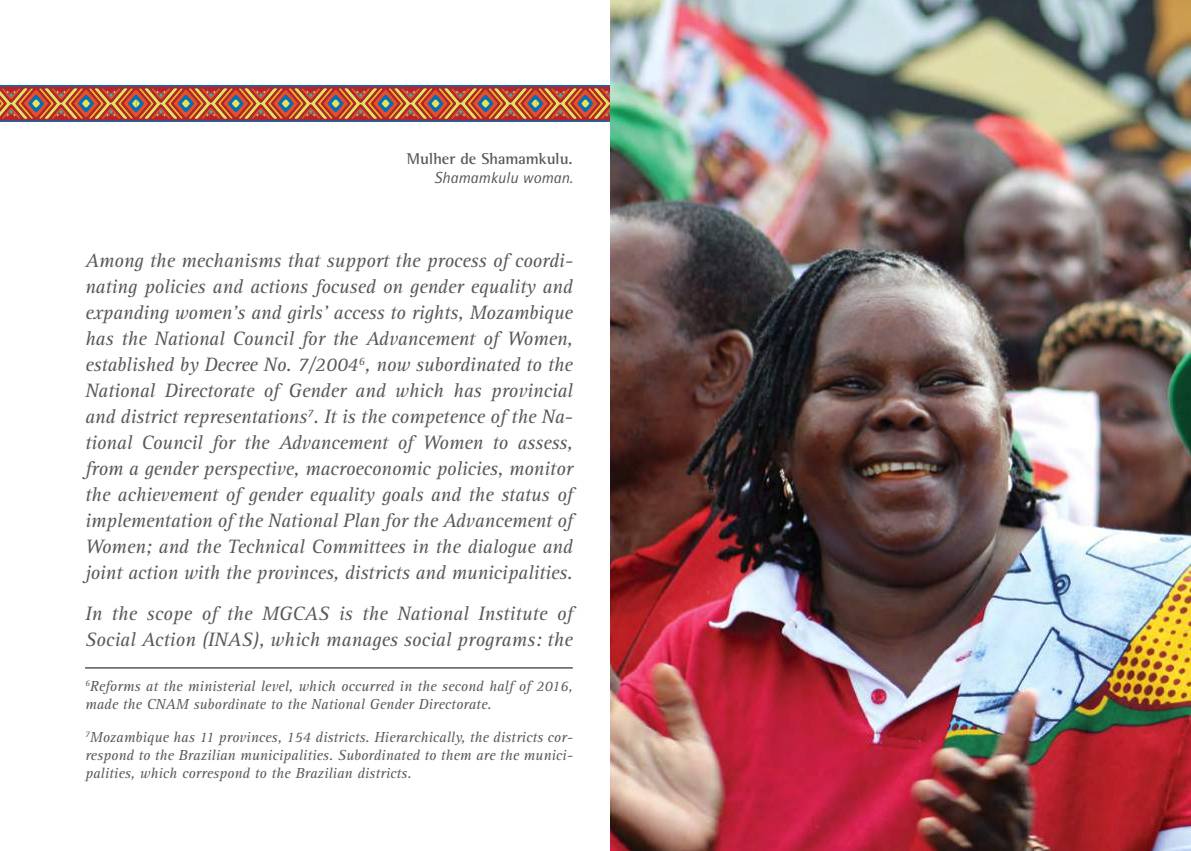
<style>
.page{position:relative;width:1191px;height:851px;background:#fff}
.page>*{position:absolute;margin:0;border:0;box-sizing:border-box;transform-origin:0 0}
.t1{font:20px/26px "Rotis Serif 56 Italic";color:#58595b;text-align:justify}
.t2{font:16px "Rotis Semi Serif 65 Bold";color:#58595b}
.t3{font:16px "Rotis Semi Sans 56 Italic";color:#58595b}
.t4{font:15px/18px "Rotis Serif 56 Italic";color:#58595b}
</style>
<div class="page">
<div style="left:0;top:85px;width:839px;height:37px;background:#694366"></div>
<svg style="left:0;top:86px;width:610px;height:34px;background:#b56141"></svg>
<img style="left:610px;top:0;width:581px;height:850px">
<hr style="left:85px;top:667px;width:488px;height:1px;background:#58595b">
<p class="t2" style="left:407px;top:149px;width:167px">Mulher de Shamamkulu.</p>
<p class="t3" style="left:434px;top:168px;width:140px">Shamamkulu woman.</p>
<p class="t1" style="left:85px;top:248px;width:489px">Among the mechanisms that support the process of coordi&shy;nating policies and actions focused on gender equality and expanding women’s and girls’ access to rights, Mozambique has the National Council for the Advancement of Women, established by Decree No. 7/2004<sup>6</sup>, now subordinated to the National Directorate of Gender and which has provincial and district representations<sup>7</sup>. It is the competence of the Na&shy;tional Council for the Advancement of Women to assess, from a gender perspective, macroeconomic policies, monitor the achievement of gender equality goals and the status of implementation of the National Plan for the Advancement of Women; and the Technical Committees in the dialogue and joint action with the provinces, districts and municipalities.</p>
<p class="t1" style="left:85px;top:600px;width:489px">In the scope of the MGCAS is the National Institute of<br>Social Action (INAS), which manages social programs: the</p>
<p class="t4" style="left:85px;top:677px;width:489px"><sup>6</sup>Reforms at the ministerial level, which occurred in the second half of 2016, made the CNAM subordinate to the National Gender Directorate.</p>
<p class="t4" style="left:85px;top:728px;width:489px;text-align:justify"><sup>7</sup>Mozambique has 11 provinces, 154 districts. Hierarchically, the districts cor&shy;respond to the Brazilian municipalities. Subordinated to them are the munici&shy;palities, which correspond to the Brazilian districts.</p>
</div>
